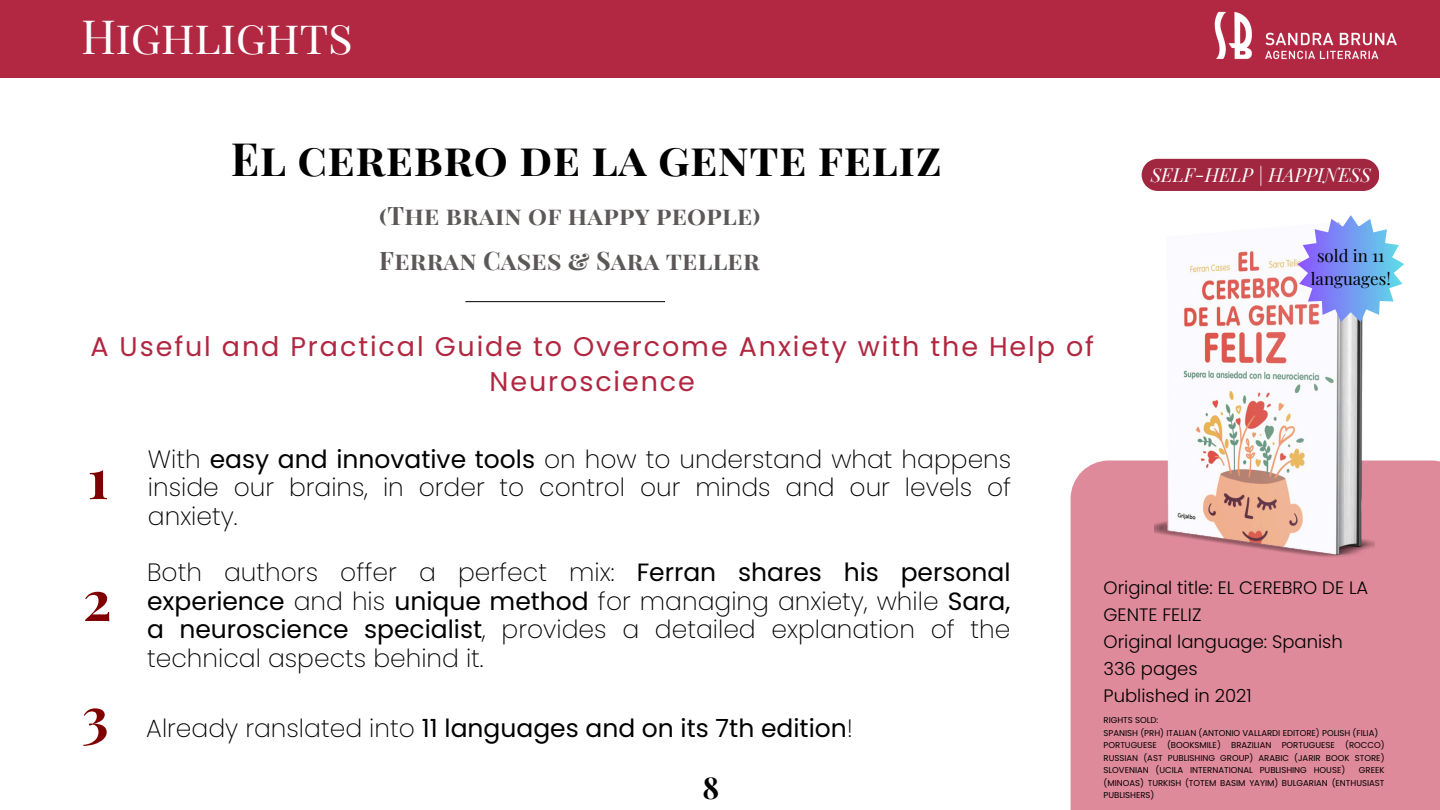
<style>
.page{position:relative;width:1440px;height:810px;background:#fff}
.page>*{position:absolute;margin:0;border:0;box-sizing:border-box;transform-origin:0 0}
.t1{font:700 55px "Playfair Display SC";color:#800000}
.t2{font:46.2px "Playfair Display SC";letter-spacing:-.01em;color:#fff}
.t3{font:700 45px "Playfair Display SC";letter-spacing:.01em;color:#000}
.t4{font:700 30px "Playfair Display";color:#000}
.t5{font:27px/35.2px "Poppins";letter-spacing:.07em;color:#b12741;text-align:center}
.t6{font:200 25px/28.5px "Poppins";color:#000;text-align:justify}
.t7{font:25px "Poppins";color:#000}
.t8{font:700 25px "Playfair Display SC";letter-spacing:.01em;color:#5d5858}
.t9{font:italic 19px "Playfair Display SC";color:#fff}
.t10{font:300 18px/27px "Poppins";color:#000}
.t11{font:16.9px/23.6px "Playfair Display";color:#000;text-align:center}
.t12{font:8.5px/12.5px "Poppins";color:#000;text-align:justify}
.s1{font-weight:400}
.s2{font-weight:200}
</style>
<div class="page">
<div style="left:0;top:0;width:1440px;height:77px;background:#b22742"></div>
<hr style="left:465px;top:301px;width:200px;height:1px;background:#000">
<img style="left:1174px;top:11px;width:266px;height:67px">
<div style="left:1071px;top:461px;width:369px;height:349px;background:#df8a9a"></div>
<img style="left:1154px;top:251px;width:221px;height:306px">
<svg style="left:1297px;top:215px;width:107px;height:107px"></svg>
<div style="left:1142px;top:159px;width:237px;height:32px;background:#a12740;border-radius:16px"></div>
<h2 class="t2" style="left:81px;top:4px;width:273px">Highlights</h2>
<p class="t3" style="left:231px;top:127px;width:712px">El cerebro de la gente feliz</p>
<h1 class="t8" style="left:379px;top:198px;width:383px">(The brain of happy people)</h1>
<h5 class="t8" style="left:379px;top:243px;width:382px">Ferran Cases &amp; Sara teller</h5>
<p class="t5" style="left:90px;top:329px;width:1005px">A Useful and Practical Guide to Overcome Anxiety with the Help of<br>Neuroscience</p>
<p class="t9" style="left:1151px;top:161px;width:222px">SELF-HELP | HAPPINESS</p>
<p class="t11" style="left:1311px;top:243px;width:81px">sold in 11 languages!</p>
<p class="t1" style="left:88px;top:440px;width:23px">1</p>
<h3 class="t1" style="left:83px;top:561px;width:30px">2</h3>
<p class="t1" style="left:82px;top:678px;width:28px">3</p>
<h3 class="t6" style="left:148px;top:445px;width:865px">With <span class="s1">easy and innovative tools</span> on how to understand what happens inside our brains, in order to control our minds and our levels of anxiety.</h3>
<h4 class="t6" style="left:147px;top:558px;width:865px">Both authors offer a perfect mix: <span class="s1">Ferran shares his personal experience</span> and his <span class="s1">unique method</span> for managing anxiety, while <span class="s1">Sara, a neuroscience specialist</span>, provides a detailed explanation of the technical aspects behind it.</h4>
<p class="t7" style="left:146px;top:711px;width:708px"><span class="s2">Already ranslated into</span> 11 languages and on its 7th edition<span class="s2">!</span></p>
<h4 class="t4" style="left:702px;top:767px;width:18px">8</h4>
<h4 class="t10" style="left:1104px;top:575px;width:266px">Original title: EL CEREBRO DE LA<br>GENTE FELIZ<br>Original language: Spanish<br>336 pages<br>Published in 2021</h4>
<h6 class="t12" style="left:1104px;top:714px;width:56px">RIGHTS SOLD:</h6>
<p class="t12" style="left:1104px;top:726px;width:276px">SPANISH (PRH) ITALIAN (ANTONIO VALLARDI EDITORE) POLISH (FILIA)</p>
<p class="t12" style="left:1104px;top:739px;width:283px">PORTUGUESE (BOOKSMILE) BRAZILIAN PORTUGUESE (ROCCO)<br>RUSSIAN (AST PUBLISHING GROUP) ARABIC (JARIR BOOK STORE)<br>SLOVENIAN (UCILA INTERNATIONAL PUBLISHING HOUSE)</p>
<p class="t12" style="left:1104px;top:764px;width:283px;text-indent:255px">GREEK (MINOAS) TURKISH (TOTEM BASIM YAYIM) BULGARIAN (ENTHUSIAST PUBLISHERS)</p>
</div>
